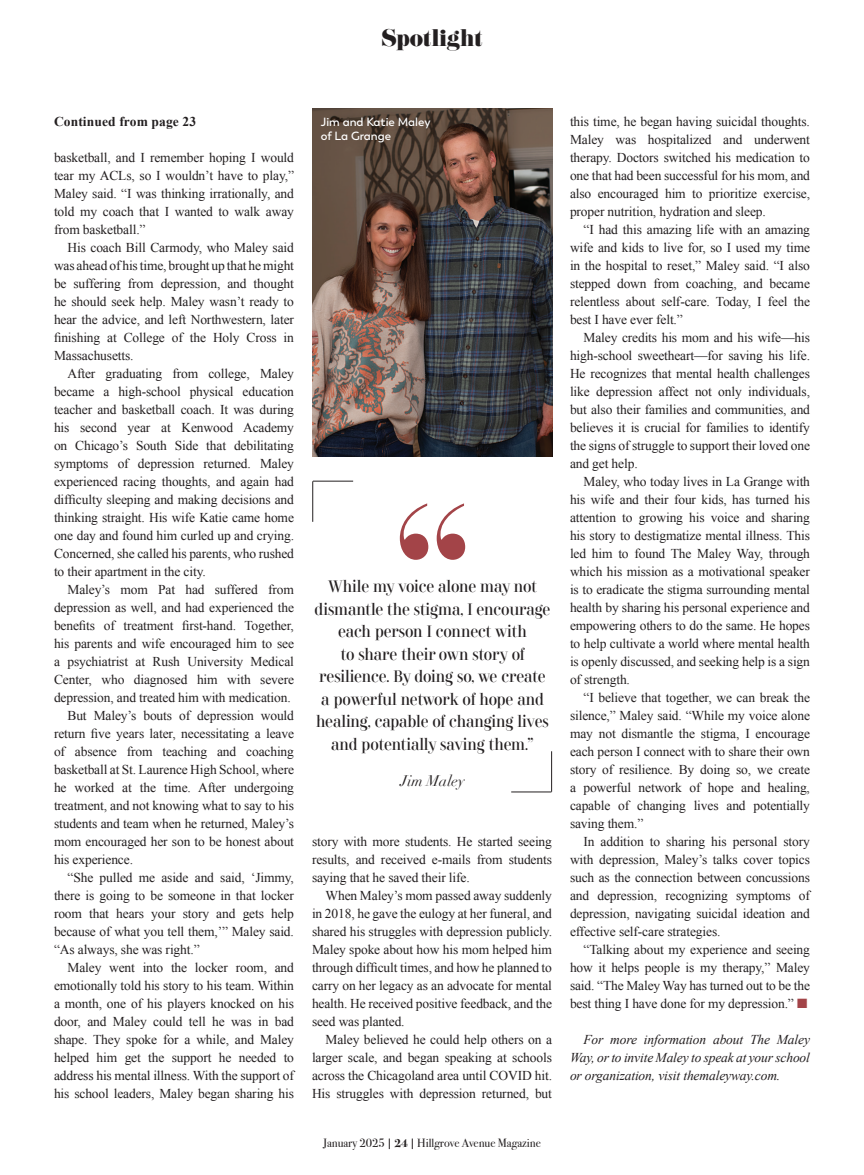
<style>
.page{position:relative;width:864px;height:1175px;background:#fff}
.page>*{position:absolute;margin:0;border:0;box-sizing:border-box;transform-origin:0 0}
.t1{font:21px "Eloquent JF Pro";color:#231f20}
.t2{font:16.5px/22.5px "Didonesque";letter-spacing:-.02em;color:#231f20;text-align:center;scale:.9 1}
.t3{font:italic 15px "Didot";color:#231f20}
.Body_Copy{font:13.5px/18px "Times New Roman";letter-spacing:-.01em;color:#231f20;text-align:justify}
.Body_Copy-2{font:italic 13.5px/18px "Times New Roman";letter-spacing:-.01em;color:#231f20;text-align:justify}
.t4{font:700 13.5px "Times New Roman";letter-spacing:.01em;color:#231f20}
.t5{font:12px "Bodoni Svty Two ITCTT";color:#231f20}
.t6{font:600 11.85px/14.2px "Trenda";color:#fff}
.s1{font-weight:700}
.s2{color:#a34448}
</style>
<div class="page">
<img style="left:312px;top:108px;width:241px;height:349px">
<svg style="left:400px;top:503px;width:65px;height:57px"></svg>
<hr style="left:312px;top:481px;width:1px;height:41px;background:#231f20">
<hr style="left:313px;top:481px;width:40px;height:1px;background:#231f20">
<hr style="left:551px;top:751px;width:1px;height:40px;background:#231f20">
<hr style="left:511px;top:791px;width:40px;height:1px;background:#231f20">
<p class="t1" style="left:381px;top:26px;width:103px">Spotlight</p>
<p class="t4" style="left:54px;top:112px;width:144px">Continued from page 23</p>
<p class="Body_Copy" style="left:54px;top:148px;width:242px">basketball, and I remember hoping I would tear my ACLs, so I wouldn’t have to play,” Maley said. “I was thinking irrationally, and told my coach that I wanted to walk away from basketball.”</p>
<p class="Body_Copy" style="left:54px;top:238px;width:242px;text-indent:14px">His coach Bill Carmody, who Maley said was ahead of his time, brought up that he might be suffering from depression, and thought he should seek help. Maley wasn’t ready to hear the advice, and left Northwestern, later finishing at College of the Holy Cross in Massachusetts.</p>
<p class="Body_Copy" style="left:54px;top:364px;width:242px;text-indent:14px">After graduating from college, Maley became a high-school physical education teacher and basketball coach. It was during his second year at Kenwood Academy on Chicago’s South Side that debilitating symptoms of depression returned. Maley experienced racing thoughts, and again had difficulty sleeping and making decisions and thinking straight. His wife Katie came home one day and found him curled up and crying.<br>Concerned, she called his parents, who rushed to their apartment in the city.</p>
<p class="Body_Copy" style="left:54px;top:580px;width:242px;text-indent:14px">Maley’s mom Pat had suffered from depression as well, and had experienced the benefits of treatment first-hand. Together, his parents and wife encouraged him to see a psychiatrist at Rush University Medical Center, who diagnosed him with severe depression, and treated him with medication.</p>
<p class="Body_Copy" style="left:54px;top:706px;width:242px;text-indent:14px">But Maley’s bouts of depression would return five years later, necessitating a leave of absence from teaching and coaching basketball at St. Laurence High School, where he worked at the time. After undergoing treatment, and not knowing what to say to his students and team when he returned, Maley’s mom encouraged her son to be honest about his experience.</p>
<p class="Body_Copy" style="left:54px;top:868px;width:242px;text-indent:14px">“She pulled me aside and said, ‘Jimmy, there is going to be someone in that locker room that hears your story and gets help because of what you tell them,’” Maley said. “As always, she was right.”</p>
<p class="Body_Copy" style="left:54px;top:958px;width:242px;text-indent:14px">Maley went into the locker room, and emotionally told his story to his team. Within a month, one of his players knocked on his door, and Maley could tell he was in bad shape. They spoke for a while, and Maley helped him get the support he needed to address his mental illness. With the support of his school leaders, Maley began sharing his</p>
<p class="t6" style="left:321px;top:115px;width:111px">Jim and Katie Maley of La Grange</p>
<p class="t2" style="left:315px;top:575px;width:264px">While my voice alone may not dismantle the stigma, I encourage each person I connect with<br>to share their own story of resilience. By doing so, we create a powerful network of hope and healing, capable of changing lives and potentially saving them.”</p>
<p class="t3" style="left:400px;top:771px;width:66px">Jim Maley</p>
<p class="Body_Copy" style="left:312px;top:832px;width:242px">story with more students. He started seeing results, and received e-mails from students saying that he saved their life.</p>
<p class="Body_Copy" style="left:312px;top:886px;width:242px;text-indent:14px">When Maley’s mom passed away suddenly in 2018, he gave the eulogy at her funeral, and shared his struggles with depression publicly.<br>Maley spoke about how his mom helped him through difficult times, and how he planned to carry on her legacy as an advocate for mental health. He received positive feedback, and the seed was planted.</p>
<p class="Body_Copy" style="left:312px;top:1030px;width:242px;text-indent:14px">Maley believed he could help others on a larger scale, and began speaking at schools across the Chicagoland area until COVID hit.<br>His struggles with depression returned, but</p>
<p class="t5" style="left:323px;top:1133px;width:219px">January 2025 <span class="s1">| 24 |</span> Hillgrove Avenue Magazine</p>
<p class="Body_Copy" style="left:570px;top:112px;width:242px">this time, he began having suicidal thoughts.<br>Maley was hospitalized and underwent therapy. Doctors switched his medication to one that had been successful for his mom, and also encouraged him to prioritize exercise, proper nutrition, hydration and sleep.</p>
<p class="Body_Copy" style="left:570px;top:220px;width:242px;text-indent:14px">“I had this amazing life with an amazing wife and kids to live for, so I used my time in the hospital to reset,” Maley said. “I also stepped down from coaching, and became relentless about self-care. Today, I feel the best I have ever felt.”</p>
<p class="Body_Copy" style="left:570px;top:328px;width:242px;text-indent:14px">Maley credits his mom and his wife—his high-school sweetheart—for saving his life.<br>He recognizes that mental health challenges like depression affect not only individuals, but also their families and communities, and believes it is crucial for families to identify the signs of struggle to support their loved one and get help.</p>
<p class="Body_Copy" style="left:570px;top:472px;width:242px;text-indent:14px">Maley, who today lives in La Grange with his wife and their four kids, has turned his attention to growing his voice and sharing his story to destigmatize mental illness. This led him to found The Maley Way, through which his mission as a motivational speaker is to eradicate the stigma surrounding mental health by sharing his personal experience and empowering others to do the same. He hopes to help cultivate a world where mental health is openly discussed, and seeking help is a sign of strength.</p>
<p class="Body_Copy" style="left:570px;top:688px;width:242px;text-indent:14px">“I believe that together, we can break the silence,” Maley said. “While my voice alone may not dismantle the stigma, I encourage each person I connect with to share their own story of resilience. By doing so, we create a powerful network of hope and healing, capable of changing lives and potentially saving them.”</p>
<p class="Body_Copy" style="left:570px;top:832px;width:242px;text-indent:14px">In addition to sharing his personal story with depression, Maley’s talks cover topics such as the connection between concussions and depression, recognizing symptoms of depression, navigating suicidal ideation and effective self-care strategies.</p>
<p class="Body_Copy" style="left:570px;top:940px;width:242px;text-indent:14px">“Talking about my experience and seeing how it helps people is my therapy,” Maley said. “The Maley Way has turned out to be the best thing I have done for my depression.” <span class="s2">■</span></p>
<p class="Body_Copy-2" style="left:570px;top:1030px;width:242px;text-indent:14px">For more information about The Maley Way, or to invite Maley to speak at your school or organization, visit themaleyway.com.</p>
</div>
